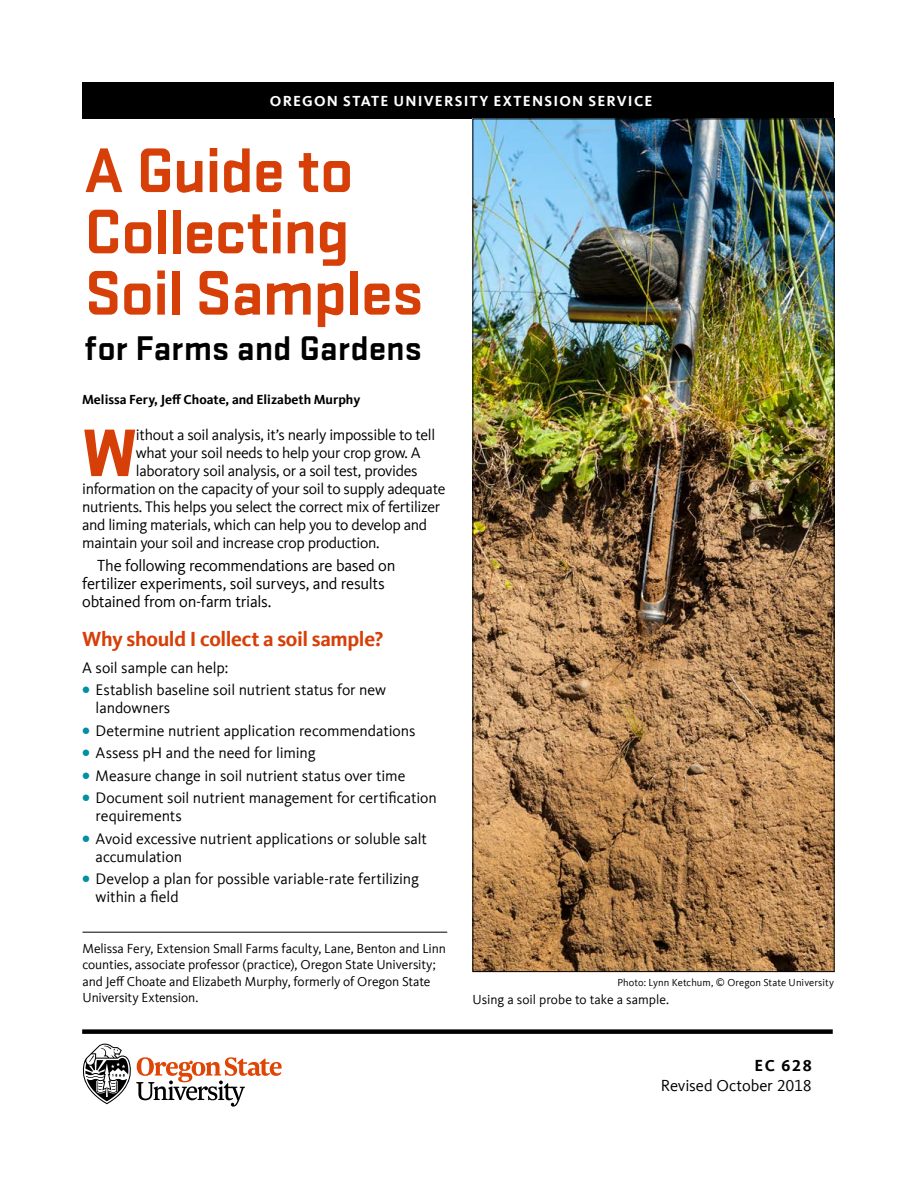
<style>
.page{position:relative;width:918px;height:1188px;background:#fff}
.page>*{position:absolute;margin:0;border:0;box-sizing:border-box;transform-origin:0 0}
.Body_first{font:900 69.75px "Stratum 2";color:#d73f09}
.t1{font:700 65.55px/61.2px "Stratum 2";letter-spacing:-.025em;color:#d73f09}
.t2{font:700 35.7px "Stratum 2";letter-spacing:-.005em;color:#000}
.subhead_level_1{font:700 21px "Kievit Offc";letter-spacing:-.015em;color:#d73f09}
.body{font:16.5px/18px "Kievit Offc";letter-spacing:-.015em;color:#000}
.t3{font:700 16.5px "Kievit Offc";color:#000}
.Body_first-2{font:15.75px/18px "Kievit Offc";letter-spacing:-.015em;color:#000}
.body-2{font:15.75px "Kievit Offc";letter-spacing:-.005em;color:#000}
.t4{font:700 15px "Kievit Offc";letter-spacing:.08em;color:#fff}
.Author_affiliations{font:13.5px/16.5px "Kievit Offc";letter-spacing:-.01em;color:#000}
.Authors{font:700 13.5px "Kievit Offc";color:#000}
.t5{font:10.5px "Kievit Offc";letter-spacing:.005em;color:#000}
.s1{font-weight:700;font-size:18px;color:#0090a1}
</style>
<div class="page">
<div style="left:82px;top:82px;width:752px;height:37px;background:#000"></div>
<svg style="left:82px;top:1043px;width:200px;height:64px"></svg>
<div style="left:82px;top:1029px;width:751px;height:5px;background:#000"></div>
<hr style="left:82px;top:932px;width:365px;height:1px;background:#000">
<img style="left:474px;top:121px;width:359px;height:849px">
<p class="t4" style="left:270px;top:93px;width:384px">OREGON STATE UNIVERSITY EXTENSION SERVICE</p>
<h2 class="t1" style="left:84px;top:136px;width:340px">A Guide to<br>Collecting<br>Soil Samples</h2>
<h3 class="t2" style="left:84px;top:324px;width:339px">for Farms and Gardens</h3>
<p class="Authors" style="left:82px;top:392px;width:280px">Melissa Fery, Jeff Choate, and Elizabeth Murphy</p>
<p class="Body_first" style="left:82px;top:402px;width:57px">W</p>
<p class="Body_first-2" style="left:136px;top:426px;width:301px">ithout a soil analysis, it’s nearly impossible to tell</p>
<p class="Body_first-2" style="left:136px;top:444px;width:286px">what your soil needs to help your crop grow. A</p>
<p class="Body_first-2" style="left:136px;top:462px;width:283px">laboratory soil analysis, or a soil test, provides</p>
<p class="Body_first-2" style="left:82px;top:480px;width:365px">information on the capacity of your soil to supply adequate</p>
<p class="Body_first-2" style="left:82px;top:498px;width:360px">nutrients. This helps you select the correct mix of fertilizer</p>
<p class="Body_first-2" style="left:82px;top:516px;width:346px">and liming materials, which can help you to develop and</p>
<p class="Body_first-2" style="left:82px;top:534px;width:299px">maintain your soil and increase crop production.</p>
<p class="body" style="left:82px;top:556px;width:315px;text-indent:15px">The following recommendations are based on fertilizer experiments, soil surveys, and results obtained from on-farm trials.</p>
<p class="subhead_level_1" style="left:82px;top:626px;width:303px">Why should I collect a soil sample?</p>
<p class="body-2" style="left:82px;top:659px;width:148px">A soil sample can help:</p>
<p class="Body_first-2" style="left:96px;top:681px;width:292px;text-indent:-14px"><span class="s1">•</span> Establish baseline soil nutrient status for new landowners</p>
<p class="Body_first-2" style="left:82px;top:722px;width:335px"><span class="s1">•</span> Determine nutrient application recommendations</p>
<p class="Body_first-2" style="left:82px;top:744px;width:235px"><span class="s1">•</span> Assess pH and the need for liming</p>
<p class="Body_first-2" style="left:82px;top:767px;width:325px"><span class="s1">•</span> Measure change in soil nutrient status over time</p>
<p class="Body_first-2" style="left:96px;top:789px;width:343px;text-indent:-14px"><span class="s1">•</span> Document soil nutrient management for certification requirements</p>
<p class="Body_first-2" style="left:96px;top:830px;width:333px;text-indent:-14px"><span class="s1">•</span> Avoid excessive nutrient applications or soluble salt accumulation</p>
<p class="Body_first-2" style="left:96px;top:870px;width:325px;text-indent:-14px"><span class="s1">•</span> Develop a plan for possible variable-rate fertilizing within a field</p>
<p class="Author_affiliations" style="left:82px;top:940px;width:365px">Melissa Fery, Extension Small Farms faculty, Lane, Benton and Linn counties, associate professor (practice), Oregon State University; and Jeff Choate and Elizabeth Murphy, formerly of Oregon State University Extension.</p>
<p class="t5" style="left:617px;top:977px;width:218px">Photo: Lynn Ketchum, © Oregon State University</p>
<p class="Author_affiliations" style="left:472px;top:992px;width:198px">Using a soil probe to take a sample.</p>
<p class="t3" style="left:755px;top:1056px;width:59px">EC 628</p>
<p class="body" style="left:661px;top:1077px;width:153px">Revised October 2018</p>
</div>
